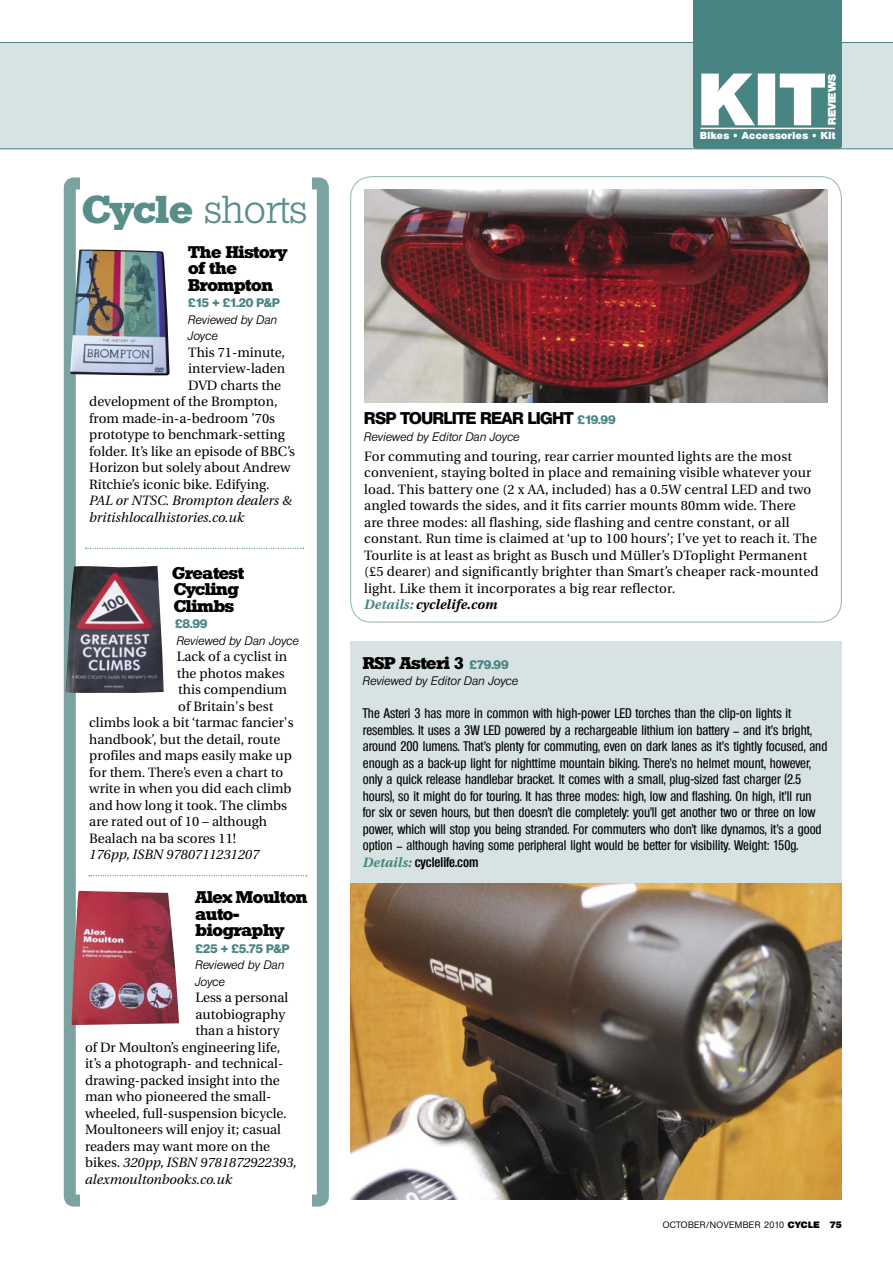
<style>
.page{position:relative;width:893px;height:1263px;background:#fff}
.page>*{position:absolute;margin:0;border:0;box-sizing:border-box;transform-origin:0 0}
._2ndPara{font:300 37.8px "Stafford";color:#588e8a}
.t1{font:700 16.5px/16.5px "Stafford";letter-spacing:-.02em;color:#000}
.t2{font:800 16.5px "Olympia";letter-spacing:-.02em;color:#000}
.t3{font:13.5px/16.5px "Utopia";color:#000}
.t4{font:500 condensed 13.5px/16.5px "Olympia";color:#000}
.t5{font:italic 13.5px/16.5px "Utopia";color:#000}
.t6{font:italic 700 13.5px "Utopia";letter-spacing:.01em;color:#000}
.t7{font:600 condensed 13.5px "Olympia";color:#000}
.t8{font:italic 300 12px/16.5px "Olympia";color:#000}
.t9{font:800 12px "Olympia";letter-spacing:-.02em;color:#488482}
.t10{font:800 10.65px "Olympia";color:#fff}
.t11{font:800 9.9px "Olympia";letter-spacing:.04em;color:#fff}
.t12{font:500 9px "Olympia";letter-spacing:.05em;color:#000}
.s1{font-weight:700}
.s2{font-style:normal}
.s3{font-family:"Utopia";font-weight:700}
.s4{font-size:12px;color:#488482}
.s5{color:#488482}
.s6{font-family:"Olympia";font-weight:800;font-size:12px;color:#488482}
.s7{font-family:"Utopia";font-weight:700;font-style:italic;font-stretch:normal;color:#488482}
.s8{font-weight:800}
</style>
<div class="page">
<div style="left:0;top:42px;width:893px;height:107px;background:#d7e2e2"></div>
<svg style="left:693px;top:0;width:149px;height:149px"></svg>
<hr style="left:701px;top:128px;width:134px;height:1px;background:#fff">
<div style="left:64px;top:177px;width:265px;height:1029px;border:12px solid #7ba3a2;border-radius:4px"></div>
<div style="left:81px;top:176px;width:231px;height:1040px;background:#fff"></div>
<svg style="left:86px;top:548px;width:218px;height:1px"></svg>
<svg style="left:89px;top:875px;width:218px;height:1px"></svg>
<img style="left:70px;top:249px;width:100px;height:126px">
<img style="left:66px;top:566px;width:98px;height:127px">
<img style="left:72px;top:891px;width:107px;height:134px">
<img style="left:365px;top:190px;width:462px;height:212px">
<div style="left:350px;top:642px;width:492px;height:557px;background:#d7e2e2"></div>
<img style="left:350px;top:884px;width:492px;height:315px">
<p class="_2ndPara" style="left:82px;top:188px;width:227px"><span class="s1">Cycle</span> shorts</p>
<p class="t1" style="left:188px;top:244px;width:100px">The History of the<br>Brompton</p>
<p class="t9" style="left:188px;top:296px;width:93px">£15 + £1.20 P&amp;P</p>
<p class="t8" style="left:188px;top:311px;width:91px">Reviewed by Dan<br>Joyce</p>
<p class="t3" style="left:188px;top:344px;width:98px">This 71-minute,</p>
<p class="t3" style="left:188px;top:361px;width:98px">interview-laden</p>
<p class="t3" style="left:188px;top:377px;width:94px">DVD charts the</p>
<p class="t3" style="left:89px;top:394px;width:190px">development of the Brompton,</p>
<p class="t3" style="left:89px;top:410px;width:187px">from made-in-a-bedroom ’70s</p>
<p class="t3" style="left:89px;top:427px;width:197px">prototype to benchmark-setting</p>
<p class="t3" style="left:89px;top:443px;width:207px">folder. It’s like an episode of BBC’s</p>
<p class="t3" style="left:89px;top:460px;width:203px">Horizon but solely about Andrew</p>
<p class="t3" style="left:89px;top:476px;width:182px">Ritchie’s iconic bike. Edifying.</p>
<p class="t5" style="left:89px;top:493px;width:204px">PAL or NTSC. Brompton dealers &amp; britishlocalhistories.co.uk</p>
<p class="t1" style="left:172px;top:565px;width:73px">Greatest<br>Cycling<br>Climbs</p>
<p class="t9" style="left:175px;top:617px;width:34px">£8.99</p>
<p class="t8" style="left:177px;top:632px;width:124px">Reviewed by Dan Joyce</p>
<p class="t3" style="left:177px;top:649px;width:112px">Lack of a cyclist in</p>
<p class="t3" style="left:177px;top:665px;width:109px">the photos makes</p>
<p class="t3" style="left:178px;top:682px;width:110px">this compendium</p>
<p class="t3" style="left:178px;top:698px;width:97px">of Britain's best</p>
<p class="t3" style="left:89px;top:715px;width:206px">climbs look a bit ‘tarmac fancier's</p>
<p class="t3" style="left:89px;top:731px;width:192px">handbook’, but the detail, route</p>
<p class="t3" style="left:89px;top:748px;width:204px">profiles and maps easily make up</p>
<p class="t3" style="left:89px;top:764px;width:196px">for them. There’s even a chart to</p>
<p class="t3" style="left:89px;top:781px;width:204px">write in when you did each climb</p>
<p class="t3" style="left:89px;top:797px;width:199px">and how long it took. The climbs</p>
<p class="t3" style="left:89px;top:814px;width:179px">are rated out of 10 – although</p>
<p class="t3" style="left:89px;top:830px;width:148px">Bealach na ba scores 11!</p>
<p class="t5" style="left:89px;top:847px;width:171px">176pp, ISBN 9780711231207</p>
<p class="t1" style="left:195px;top:889px;width:114px">Alex Moulton auto&shy;biography</p>
<p class="t9" style="left:195px;top:941px;width:95px">£25 + £5.75 P&amp;P</p>
<p class="t8" style="left:195px;top:956px;width:91px">Reviewed by Dan<br>Joyce</p>
<p class="t3" style="left:195px;top:989px;width:94px">Less a personal</p>
<p class="t3" style="left:195px;top:1006px;width:91px">autobiography</p>
<p class="t3" style="left:195px;top:1022px;width:86px">than a history</p>
<p class="t3" style="left:85px;top:1039px;width:197px">of Dr Moulton’s engineering life,</p>
<p class="t3" style="left:85px;top:1055px;width:200px">it’s a photograph- and technical-</p>
<p class="t3" style="left:85px;top:1072px;width:196px">drawing-packed insight into the</p>
<p class="t3" style="left:85px;top:1088px;width:188px">man who pioneered the small-</p>
<p class="t3" style="left:85px;top:1105px;width:203px">wheeled, full-suspension bicycle.</p>
<p class="t3" style="left:85px;top:1121px;width:197px">Moultoneers will enjoy it; casual</p>
<p class="t3" style="left:85px;top:1138px;width:187px">readers may want more on the</p>
<p class="t5" style="left:85px;top:1154px;width:213px"><span class="s2">bikes.</span> 320pp, ISBN 9781872922393,</p>
<p class="t5" style="left:85px;top:1171px;width:149px">alexmoultonbooks.co.uk</p>
<p class="t10" style="left:825px;top:125px;width:53px;rotate:-90deg">REVIEWS</p>
<p class="t11" style="left:700px;top:129px;width:137px">Bikes <span class="s3">•</span> Accessories <span class="s3">•</span> Kit</p>
<p class="t2" style="left:364px;top:408px;width:12px">RSP</p>
<p class="t2" style="left:400px;top:408px;width:217px">TOURLITE REAR LIGHT <span class="s4">£19.99</span></p>
<p class="t8" style="left:364px;top:428px;width:157px">Reviewed by Editor Dan Joyce</p>
<p class="t3" style="left:364px;top:448px;width:456px">For commuting and touring, rear carrier mounted lights are the most convenient, staying bolted in place and remaining visible whatever your load. This battery one (2 x AA, included) has a 0.5W central LED and two angled towards the sides, and it fits carrier mounts 80mm wide. There are three modes: all flashing, side flashing and centre constant, or all constant. Run time is claimed at ‘up to 100 hours’; I’ve yet to reach it. The Tourlite is at least as bright as Busch und Müller’s DToplight Permanent (£5 dearer) and significantly brighter than Smart’s cheaper rack-mounted light. Like them it incorporates a big rear reflector.</p>
<p class="t6" style="left:364px;top:597px;width:135px"><span class="s5">Details:</span> cyclelife.com</p>
<p class="t1" style="left:363px;top:655px;width:147px">RSP Asteri 3 <span class="s6">£79.99</span></p>
<p class="t8" style="left:363px;top:673px;width:157px">Reviewed by Editor Dan Joyce</p>
<p class="t4" style="left:363px;top:705px;width:466px">The Asteri 3 has more in common with high-power LED torches than the clip-on lights it resembles. It uses a 3W LED powered by a rechargeable lithium ion battery – and it’s bright, around 200 lumens. That’s plenty for commuting, even on dark lanes as it’s tightly focused, and enough as a back-up light for nighttime mountain biking. There’s no helmet mount, however, only a quick release handlebar bracket. It comes with a small, plug-sized fast charger (2.5 hours), so it might do for touring. It has three modes: high, low and flashing. On high, it’ll run<br>for six or seven hours, but then doesn’t die completely: you’ll get another two or three on low power, which will stop you being stranded. For commuters who don’t like dynamos, it’s a good option – although having some peripheral light would be better for visibility. Weight: 150g.</p>
<p class="t7" style="left:363px;top:854px;width:117px"><span class="s7">Details:</span> cyclelife.com</p>
<p class="t12" style="left:663px;top:1219px;width:181px">OCTOBER/NOVEMBER 2010 <span class="s8">cycle 75</span></p>
</div>
